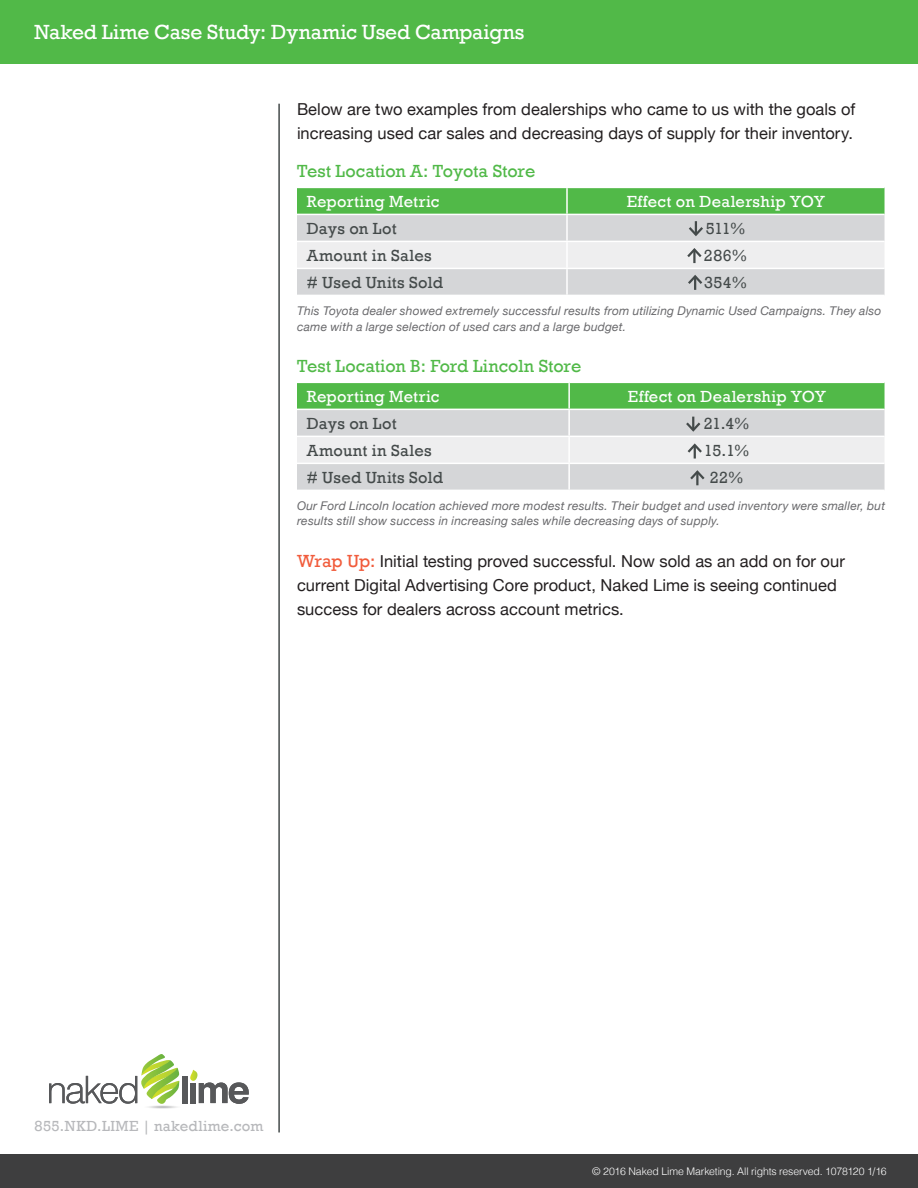
<style>
.page{position:relative;width:918px;height:1188px;background:#fff}
.page>*{position:absolute;margin:0;border:0;box-sizing:border-box;transform-origin:0 0}
.t1{font:21px "Rockwell";letter-spacing:-.005em;color:#fff}
.t2{font:18px "Rockwell";letter-spacing:-.005em;color:#51b948}
.t3{font:16.5px/24px "Helvetica Neue";letter-spacing:.005em;color:#231f20}
.t4{font:16.5px "Rockwell";letter-spacing:.01em;color:#444a4a}
.t5{font:16.5px "Rockwell";letter-spacing:.015em;color:#fff}
.t6{font:15px "Rockwell";letter-spacing:.025em;color:#b7b8bb}
.t7{font:italic 12px/16.5px "Helvetica Neue";letter-spacing:.015em;color:#69696c}
.t8{font:300 10.5px "Helvetica";letter-spacing:-.01em;color:#fff}
.s1{font-family:"Rockwell";font-size:18px;color:#f15c3c}
</style>
<div class="page">
<div style="left:0;top:1155px;width:918px;height:33px;background:#3e3e3f"></div>
<hr style="left:278px;top:104px;width:2px;height:1028px;background:#444a4a">
<svg style="left:148px;top:1105px;width:29px;height:4px"></svg>
<svg style="left:49px;top:1054px;width:131px;height:50px"></svg>
<div style="left:183px;top:1076px;width:5px;height:27px;background:#57585a"></div>
<svg style="left:190px;top:1070px;width:59px;height:34px"></svg>
<div style="left:0;top:0;width:918px;height:64px;background:#51b948"></div>
<svg style="left:297px;top:188px;width:588px;height:26px;background:#54ba4b"></svg>
<svg style="left:297px;top:215px;width:588px;height:80px;background:#d6d7d9"></svg>
<hr style="left:566px;top:188px;width:2px;height:26px;background:#fff">
<hr style="left:566px;top:215px;width:2px;height:26px;background:#fff">
<hr style="left:566px;top:269px;width:2px;height:26px;background:#fff">
<svg style="left:297px;top:221px;width:588px;height:69px;background:#dfe0e1"></svg>
<svg style="left:297px;top:383px;width:588px;height:26px;background:#54ba4b"></svg>
<div style="left:297px;top:410px;width:588px;height:80px;background:#d5d6d8"></div>
<hr style="left:568px;top:383px;width:2px;height:26px;background:#fff">
<hr style="left:568px;top:410px;width:2px;height:26px;background:#fff">
<hr style="left:297px;top:463px;width:272px;height:1px;background:#fff">
<hr style="left:569px;top:463px;width:316px;height:1px;background:#fff">
<hr style="left:568px;top:464px;width:2px;height:26px;background:#fff">
<svg style="left:297px;top:417px;width:588px;height:46px;background:#e3e3e5"></svg>
<svg style="left:688px;top:469px;width:19px;height:16px"></svg>
<h1 class="t1" style="left:34px;top:20px;width:491px">Naked Lime Case Study: Dynamic Used Campaigns</h1>
<h3 class="t3" style="left:297px;top:98px;width:560px">Below are two examples from dealerships who came to us with the goals of increasing used car sales and decreasing days of supply for their inventory.</h3>
<h2 class="t2" style="left:297px;top:160px;width:240px">Test Location A: Toyota Store</h2>
<h3 class="t5" style="left:307px;top:192px;width:134px">Reporting Metric</h3>
<h3 class="t5" style="left:627px;top:192px;width:200px">Effect on Dealership YOY</h3>
<h3 class="t4" style="left:307px;top:219px;width:91px">Days on Lot</h3>
<h3 class="t4" style="left:706px;top:219px;width:41px">511%</h3>
<h3 class="t4" style="left:307px;top:246px;width:126px">Amount in Sales</h3>
<h3 class="t4" style="left:704px;top:246px;width:45px">286%</h3>
<h3 class="t4" style="left:307px;top:273px;width:138px"># Used Units Sold</h3>
<h3 class="t4" style="left:704px;top:273px;width:45px">354%</h3>
<p class="t7" style="left:297px;top:303px;width:586px">This Toyota dealer showed extremely successful results from utilizing Dynamic Used Campaigns. They also came with a large selection of used cars and a large budget.</p>
<h2 class="t2" style="left:297px;top:355px;width:286px">Test Location B: Ford Lincoln Store</h2>
<h3 class="t5" style="left:307px;top:387px;width:134px">Reporting Metric</h3>
<h3 class="t5" style="left:628px;top:387px;width:200px">Effect on Dealership YOY</h3>
<h3 class="t4" style="left:307px;top:413px;width:91px">Days on Lot</h3>
<h3 class="t4" style="left:704px;top:413px;width:47px">21.4%</h3>
<h3 class="t4" style="left:307px;top:440px;width:126px">Amount in Sales</h3>
<h3 class="t4" style="left:704px;top:440px;width:47px">15.1%</h3>
<h3 class="t4" style="left:307px;top:467px;width:138px"># Used Units Sold</h3>
<h3 class="t4" style="left:710px;top:467px;width:36px">22%</h3>
<p class="t7" style="left:297px;top:498px;width:590px;line-height:15px">Our Ford Lincoln location achieved more modest results. Their budget and used inventory were smaller, but results still show success in increasing sales while decreasing days of supply.</p>
<h3 class="t3" style="left:297px;top:550px;width:549px"><span class="s1">Wrap Up:</span> Initial testing proved successful. Now sold as an add on for our current Digital Advertising Core product, Naked Lime is seeing continued success for dealers across account metrics.</h3>
<p class="t6" style="left:34px;top:1117px;width:230px">855.NKD.LIME | nakedlime.com</p>
<p class="t8" style="left:592px;top:1163px;width:296px">© 2016 Naked Lime Marketing. All rights reserved. 1078120 1/16</p>
</div>
